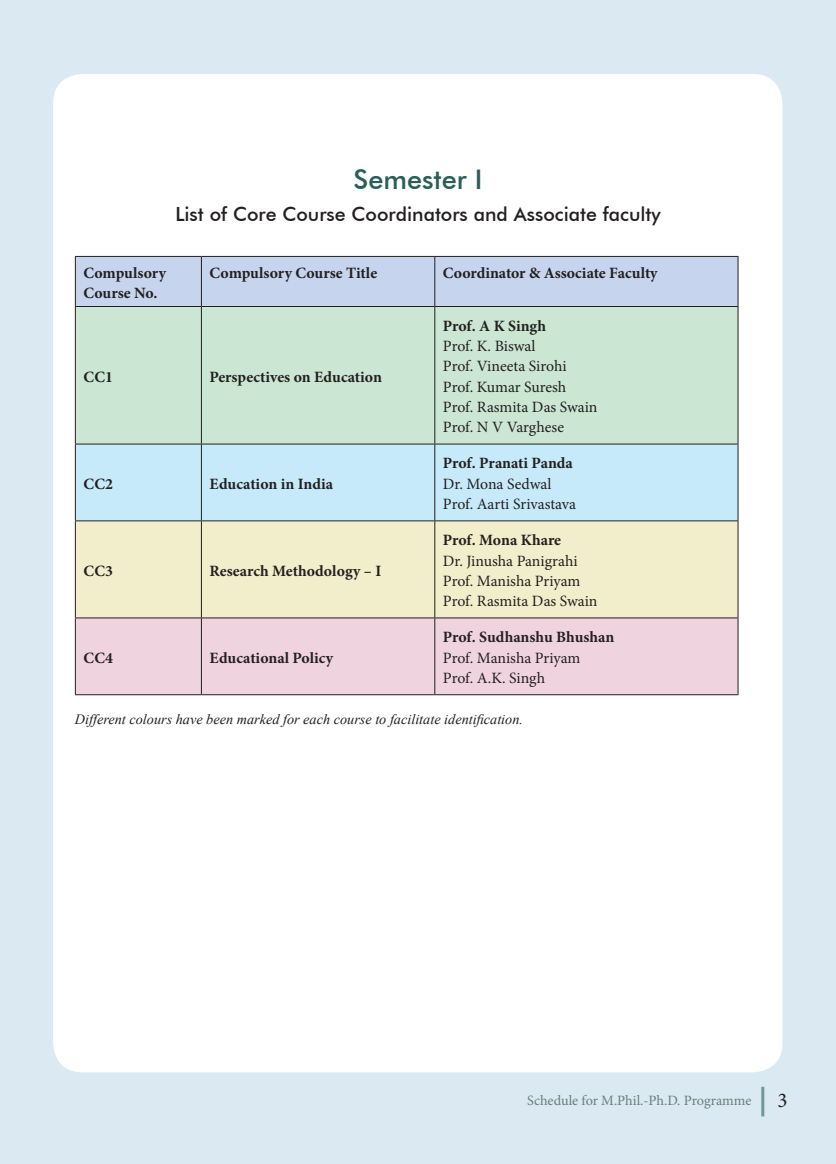
<style>
.page{position:relative;width:836px;height:1164px;background:#dbeaf2}
.page>*{position:absolute;margin:0;border:0;box-sizing:border-box;transform-origin:0 0}
.t1{font:500 27px "Futura BT";color:#2a5e59}
.t2{font:500 19.5px "Futura BT";color:#231f20}
.t3{font:700 15.75px/20.2px "Minion Pro";color:#231f20}
.t4{font:15.75px "Minion Pro";letter-spacing:-.005em;color:#231f20}
.t5{font:italic 14.25px "Times New Roman";color:#231f20}
.t6{font:14.25px "Minion Pro";letter-spacing:-.005em;color:#697e7b}
.s1{font-size:21px;color:#231f20}
</style>
<div class="page">
<hr style="left:761px;top:1087px;width:3px;height:29px;background:#2a5e59">
<div style="left:53px;top:74px;width:729px;height:998px;background:#fff;border-radius:29px"></div>
<div style="left:76px;top:257px;width:661px;height:49px;background:#c6d5ed"></div>
<div style="left:76px;top:307px;width:661px;height:137px;background:#cbe6d3"></div>
<div style="left:76px;top:445px;width:661px;height:75px;background:#c6eafa"></div>
<div style="left:76px;top:521px;width:661px;height:96px;background:#f2eecb"></div>
<div style="left:76px;top:618px;width:661px;height:76px;background:#efd4e0"></div>
<hr style="left:75px;top:256px;width:126px;height:1px;background:#231f20">
<hr style="left:75px;top:257px;width:1px;height:49px;background:#231f20">
<hr style="left:201px;top:256px;width:234px;height:1px;background:#231f20">
<hr style="left:201px;top:257px;width:1px;height:49px;background:#231f20">
<hr style="left:435px;top:256px;width:303px;height:1px;background:#231f20">
<hr style="left:434px;top:257px;width:1px;height:49px;background:#231f20">
<hr style="left:737px;top:257px;width:1px;height:49px;background:#231f20">
<hr style="left:75px;top:306px;width:126px;height:1px;background:#231f20">
<hr style="left:75px;top:307px;width:1px;height:137px;background:#231f20">
<hr style="left:201px;top:306px;width:234px;height:1px;background:#231f20">
<hr style="left:201px;top:307px;width:1px;height:137px;background:#231f20">
<hr style="left:435px;top:306px;width:303px;height:1px;background:#231f20">
<hr style="left:434px;top:307px;width:1px;height:137px;background:#231f20">
<hr style="left:737px;top:307px;width:1px;height:137px;background:#231f20">
<hr style="left:75px;top:444px;width:126px;height:1px;background:#231f20">
<hr style="left:75px;top:444px;width:1px;height:76px;background:#231f20">
<hr style="left:201px;top:444px;width:234px;height:1px;background:#231f20">
<hr style="left:201px;top:444px;width:1px;height:76px;background:#231f20">
<hr style="left:435px;top:444px;width:303px;height:1px;background:#231f20">
<hr style="left:434px;top:444px;width:1px;height:76px;background:#231f20">
<hr style="left:737px;top:444px;width:1px;height:76px;background:#231f20">
<hr style="left:75px;top:520px;width:126px;height:1px;background:#231f20">
<hr style="left:75px;top:521px;width:1px;height:96px;background:#231f20">
<hr style="left:201px;top:520px;width:234px;height:1px;background:#231f20">
<hr style="left:201px;top:521px;width:1px;height:96px;background:#231f20">
<hr style="left:435px;top:520px;width:303px;height:1px;background:#231f20">
<hr style="left:434px;top:521px;width:1px;height:96px;background:#231f20">
<hr style="left:737px;top:521px;width:1px;height:96px;background:#231f20">
<hr style="left:75px;top:617px;width:126px;height:1px;background:#231f20">
<hr style="left:75px;top:618px;width:1px;height:76px;background:#231f20">
<hr style="left:201px;top:617px;width:234px;height:1px;background:#231f20">
<hr style="left:201px;top:618px;width:1px;height:76px;background:#231f20">
<hr style="left:435px;top:617px;width:303px;height:1px;background:#231f20">
<hr style="left:434px;top:618px;width:1px;height:76px;background:#231f20">
<hr style="left:737px;top:618px;width:1px;height:76px;background:#231f20">
<hr style="left:75px;top:694px;width:126px;height:1px;background:#231f20">
<hr style="left:201px;top:694px;width:234px;height:1px;background:#231f20">
<hr style="left:435px;top:694px;width:303px;height:1px;background:#231f20">
<p class="t1" style="left:353px;top:163px;width:130px">Semester I</p>
<p class="t2" style="left:175px;top:202px;width:487px">List of Core Course Coordinators and Associate faculty</p>
<p class="t3" style="left:83px;top:262px;width:84px">Compulsory<br>Course No.</p>
<p class="t3" style="left:210px;top:262px;width:169px">Compulsory Course Title</p>
<p class="t3" style="left:443px;top:262px;width:216px">Coordinator &amp; Associate Faculty</p>
<p class="t3" style="left:83px;top:366px;width:31px">CC1</p>
<p class="t3" style="left:210px;top:366px;width:174px">Perspectives on Education</p>
<p class="t3" style="left:83px;top:473px;width:31px">CC2</p>
<p class="t3" style="left:210px;top:473px;width:125px">Education in India</p>
<p class="t3" style="left:83px;top:560px;width:31px">CC3</p>
<p class="t3" style="left:210px;top:560px;width:173px">Research Methodology – I</p>
<p class="t3" style="left:443px;top:315px;width:105px">Prof. A K Singh</p>
<p class="t4" style="left:443px;top:336px;width:94px">Prof. K. Biswal</p>
<p class="t4" style="left:443px;top:356px;width:125px">Prof. Vineeta Sirohi</p>
<p class="t4" style="left:443px;top:376px;width:125px">Prof. Kumar Suresh</p>
<p class="t4" style="left:443px;top:396px;width:156px">Prof. Rasmita Das Swain</p>
<p class="t4" style="left:443px;top:417px;width:123px">Prof. N V Varghese</p>
<p class="t3" style="left:443px;top:453px;width:131px">Prof. Pranati Panda</p>
<p class="t4" style="left:443px;top:473px;width:110px">Dr. Mona Sedwal</p>
<p class="t4" style="left:443px;top:493px;width:135px">Prof. Aarti Srivastava</p>
<p class="t3" style="left:443px;top:530px;width:120px">Prof. Mona Khare</p>
<p class="t4" style="left:443px;top:550px;width:136px">Dr. Jinusha Panigrahi</p>
<p class="t4" style="left:443px;top:570px;width:139px">Prof. Manisha Priyam</p>
<p class="t4" style="left:443px;top:590px;width:156px">Prof. Rasmita Das Swain</p>
<p class="t3" style="left:443px;top:627px;width:173px">Prof. Sudhanshu Bhushan</p>
<p class="t4" style="left:443px;top:647px;width:139px">Prof. Manisha Priyam</p>
<p class="t4" style="left:443px;top:667px;width:104px">Prof. A.K. Singh</p>
<p class="t5" style="left:75px;top:709px;width:449px">Different colours have been marked for each course to facilitate identification.</p>
<p class="t3" style="left:83px;top:647px;width:31px">CC4</p>
<p class="t3" style="left:210px;top:647px;width:125px">Educational Policy</p>
<p class="t6" style="left:527px;top:1090px;width:262px">Schedule for M.Phil.-Ph.D. Programme <span class="s1">3</span></p>
</div>
